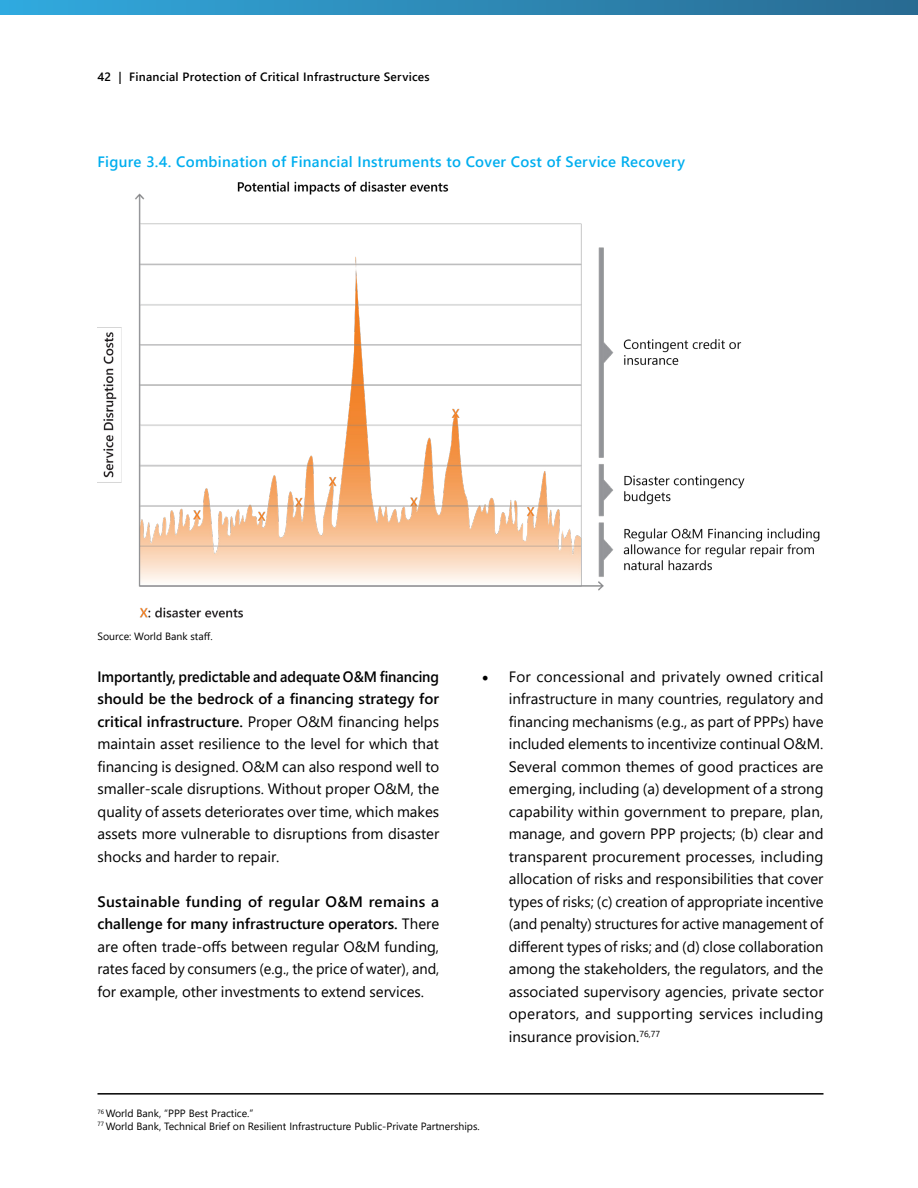
<style>
.page{position:relative;width:918px;height:1188px;background:#fff}
.page>*{position:absolute;margin:0;border:0;box-sizing:border-box;transform-origin:0 0}
.t1{font:15px/22.5px "Segoe UI";color:#000;text-align:justify}
.t2{font:600 15px "Segoe UI";letter-spacing:.02em;color:#00aeef}
.t3{font:600 12px "Segoe UI";letter-spacing:.02em;color:#000}
.t4{font:10.5px/12.6px "Segoe UI";color:#000}
.s1{font-weight:600}
.s2{font-family:"Minion Pro";font-size:18px}
</style>
<div class="page">
<img style="left:98px;top:182px;width:722px;height:436px">
<hr style="left:98px;top:1093px;width:726px;height:2px;background:#000">
<svg style="left:0;top:0;width:918px;height:15px;background:#2d8ab7"></svg>
<p class="t3" style="left:98px;top:65px;width:334px">42 | Financial Protection of Critical Infrastructure Services</p>
<p class="t2" style="left:98px;top:147px;width:589px">Figure 3.4. Combination of Financial Instruments to Cover Cost of Service Recovery</p>
<p class="t4" style="left:98px;top:629px;width:117px">Source: World Bank staff.</p>
<p class="t1" style="left:98px;top:664px;width:343px"><span class="s1">Importantly, predictable and adequate O&amp;M financing should be the bedrock of a financing strategy for critical infrastructure.</span> Proper O&amp;M financing helps maintain asset resilience to the level for which that financing is designed. O&amp;M can also respond well to smaller-scale disruptions. Without proper O&amp;M, the quality of assets deteriorates over time, which makes assets more vulnerable to disruptions from disaster shocks and harder to repair.</p>
<p class="t1" style="left:98px;top:889px;width:343px"><span class="s1">Sustainable funding of regular O&amp;M remains a challenge for many infrastructure operators.</span> There are often trade-offs between regular O&amp;M funding, rates faced by consumers (e.g., the price of water), and, for example, other investments to extend services.</p>
<p class="t1" style="left:509px;top:664px;width:316px;text-indent:-27px"><span class="s2">•</span> For concessional and privately owned critical infrastructure in many countries, regulatory and financing mechanisms (e.g., as part of PPPs) have included elements to incentivize continual O&amp;M.<br>Several common themes of good practices are emerging, including (a) development of a strong capability within government to prepare, plan, manage, and govern PPP projects; (b) clear and transparent procurement processes, including allocation of risks and responsibilities that cover types of risks; (c) creation of appropriate incentive (and penalty) structures for active management of different types of risks; and (d) close collaboration among the stakeholders, the regulators, and the associated supervisory agencies, private sector operators, and supporting services including insurance provision.<sup>76,77</sup></p>
<p class="t4" style="left:98px;top:1106px;width:384px"><sup>76</sup> World Bank, “PPP Best Practice.”<br><sup>77</sup> World Bank, Technical Brief on Resilient Infrastructure Public-Private Partnerships.</p>
</div>
